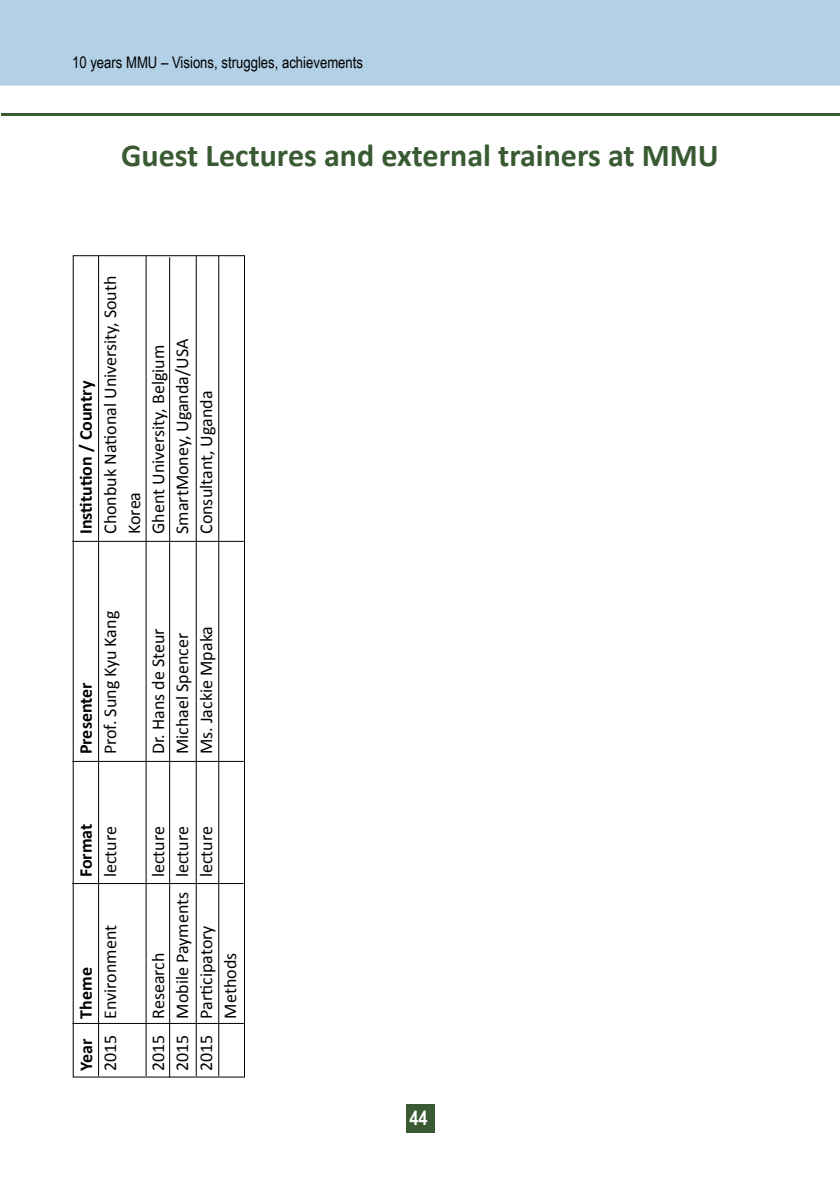
<style>
.page{position:relative;width:840px;height:1191px;background:#fff}
.page>*{position:absolute;margin:0;border:0;box-sizing:border-box;transform-origin:0 0}
.t1{font:700 32px "Calibri";color:#395a33}
.t2{font:700 20px "Arial Narrow";color:#fff}
.t3{font:18px/24px "Calibri";color:#000}
.t4{font:700 18px "Calibri";color:#000}
.t5{font:16px "Arial Narrow";color:#000}
</style>
<div class="page">
<div style="left:0;top:0;width:839px;height:85px;background:#b2d0e6"></div>
<div style="left:406px;top:1104px;width:28px;height:29px;background:#395a33"></div>
<hr style="left:2px;top:113px;width:837px;height:3px;background:#395a32">
<hr style="left:839px;top:0;width:1px;height:85px;background:#65a2cd">
<div style="left:73px;top:255px;width:172px;height:822px;border:1px solid #000"></div>
<hr style="left:98px;top:256px;width:1px;height:820px;background:#000">
<hr style="left:72px;top:1023px;width:172px;height:1px;background:#000">
<hr style="left:72px;top:883px;width:171px;height:1px;background:#000">
<hr style="left:72px;top:541px;width:172px;height:1px;background:#000">
<hr style="left:72px;top:761px;width:172px;height:1px;background:#000">
<hr style="left:146px;top:256px;width:1px;height:820px;background:#000">
<hr style="left:196px;top:256px;width:1px;height:820px;background:#000">
<hr style="left:218px;top:256px;width:1px;height:820px;background:#000">
<hr style="left:169px;top:257px;width:1px;height:820px;background:#000">
<p class="t5" style="left:72px;top:51px;width:292px">10 years MMU – Visions, struggles, achievements</p>
<h1 class="t1" style="left:121px;top:135px;width:599px">Guest Lectures and external trainers at MMU</h1>
<p class="t4" style="left:75px;top:534px;width:155px;rotate:-90deg">Institution / Country</p>
<p class="t3" style="left:97px;top:534px;width:260px;rotate:-90deg">Chonbuk National University, South<br>Korea<br>Ghent University, Belgium<br>SmartMoney, Uganda/USA<br>Consultant, Uganda</p>
<p class="t4" style="left:75px;top:754px;width:74px;rotate:-90deg">Presenter</p>
<p class="t3" style="left:97px;top:754px;width:145px;rotate:-90deg">Prof. Sung Kyu Kang</p>
<p class="t3" style="left:145px;top:754px;width:130px;rotate:-90deg">Dr. Hans de Steur<br>Michael Spencer<br>Ms. Jackie Mpaka</p>
<p class="t4" style="left:75px;top:877px;width:55px;rotate:-90deg">Format</p>
<p class="t3" style="left:97px;top:877px;width:53px;rotate:-90deg">lecture</p>
<p class="t3" style="left:145px;top:877px;width:53px;text-align:justify;rotate:-90deg">lecture lecture lecture</p>
<p class="t4" style="left:75px;top:1018px;width:53px;rotate:-90deg">Theme</p>
<p class="t3" style="left:97px;top:1018px;width:95px;rotate:-90deg">Environment</p>
<p class="t3" style="left:145px;top:1018px;width:128px;rotate:-90deg">Research<br>Mobile Payments<br>Participatory<br>Methods</p>
<p class="t4" style="left:75px;top:1071px;width:34px;rotate:-90deg">Year</p>
<p class="t3" style="left:97px;top:1071px;width:38px;rotate:-90deg">2015</p>
<p class="t3" style="left:145px;top:1071px;width:38px;text-align:justify;rotate:-90deg">2015<br>2015<br>2015</p>
<p class="t2" style="left:409px;top:1103px;width:20px">44</p>
</div>
